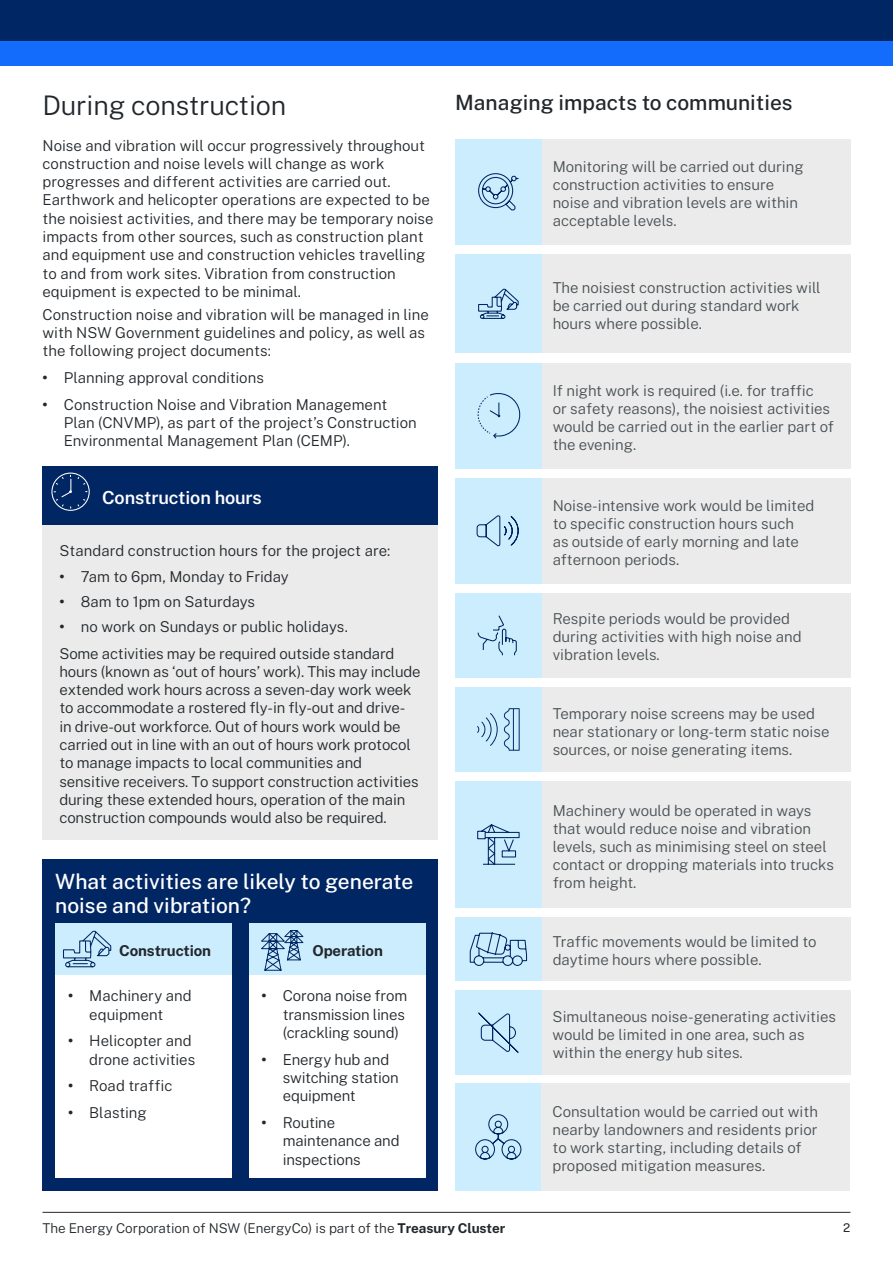
<style>
.page{position:relative;width:893px;height:1263px;background:#fff}
.page>*{position:absolute;margin:0;border:0;box-sizing:border-box;transform-origin:0 0}
.t1{font:300 27px "Public Sans";letter-spacing:-.005em;color:#22272b}
.t2{font:500 21px/24px "Public Sans";color:#fff}
.t3{font:500 21px "Public Sans";color:#22272b}
.t4{font:600 18px "Public Sans";letter-spacing:-.005em;color:#fff}
.t5{font:300 15px/18.3px "Public Sans";color:#22272b}
.t6{font:300 15px/18px "Public Sans";color:#495054}
.t7{font:700 15px "Public Sans";letter-spacing:-.005em;color:#22272b}
.t8{font:300 13.5px "Public Sans";color:#22272b}
.t9{font:12px "Public Sans";color:#22272b}
.s1{font-weight:700}
</style>
<div class="page">
<div style="left:0;top:0;width:893px;height:41px;background:#002664"></div>
<div style="left:0;top:41px;width:893px;height:25px;background:#146cfd"></div>
<div style="left:455px;top:139px;width:87px;height:105px;background:#cbedfd"></div>
<div style="left:542px;top:139px;width:308px;height:105px;background:#ebebeb"></div>
<div style="left:455px;top:254px;width:87px;height:99px;background:#cbedfd"></div>
<div style="left:542px;top:254px;width:308px;height:99px;background:#ebebeb"></div>
<div style="left:455px;top:363px;width:87px;height:105px;background:#cbedfd"></div>
<div style="left:542px;top:363px;width:308px;height:105px;background:#ebebeb"></div>
<div style="left:455px;top:478px;width:87px;height:105px;background:#cbedfd"></div>
<div style="left:542px;top:478px;width:308px;height:105px;background:#ebebeb"></div>
<div style="left:455px;top:593px;width:87px;height:84px;background:#cbedfd"></div>
<div style="left:542px;top:593px;width:308px;height:84px;background:#ebebeb"></div>
<div style="left:455px;top:687px;width:87px;height:84px;background:#cbedfd"></div>
<div style="left:542px;top:687px;width:308px;height:84px;background:#ebebeb"></div>
<div style="left:455px;top:781px;width:87px;height:126px;background:#cbedfd"></div>
<div style="left:542px;top:781px;width:308px;height:126px;background:#ebebeb"></div>
<div style="left:43px;top:524px;width:395px;height:316px;background:#ebebeb"></div>
<div style="left:43px;top:466px;width:395px;height:58px;background:#002664"></div>
<svg style="left:51px;top:472px;width:39px;height:39px"></svg>
<div style="left:455px;top:917px;width:87px;height:64px;background:#cbedfd"></div>
<div style="left:542px;top:917px;width:308px;height:64px;background:#ebebeb"></div>
<div style="left:455px;top:990px;width:87px;height:85px;background:#cbedfd"></div>
<div style="left:542px;top:990px;width:308px;height:85px;background:#ebebeb"></div>
<div style="left:455px;top:1083px;width:86px;height:107px;background:#cbedfd"></div>
<div style="left:541px;top:1083px;width:309px;height:107px;background:#ebebeb"></div>
<div style="left:43px;top:859px;width:395px;height:331px;background:#002664"></div>
<div style="left:55px;top:974px;width:177px;height:203px;background:#fff"></div>
<div style="left:249px;top:974px;width:176px;height:203px;background:#fff"></div>
<div style="left:249px;top:923px;width:176px;height:51px;background:#cbedfd"></div>
<div style="left:55px;top:923px;width:177px;height:51px;background:#cbedfd"></div>
<svg style="left:63px;top:930px;width:49px;height:38px"></svg>
<hr style="left:43px;top:1212px;width:807px;height:1px;background:#22272b">
<svg style="left:478px;top:173px;width:41px;height:38px"></svg>
<svg style="left:478px;top:288px;width:41px;height:31px"></svg>
<svg style="left:477px;top:393px;width:44px;height:46px"></svg>
<svg style="left:476px;top:515px;width:43px;height:32px"></svg>
<svg style="left:477px;top:615px;width:40px;height:41px"></svg>
<svg style="left:504px;top:708px;width:16px;height:43px"></svg>
<svg style="left:477px;top:713px;width:21px;height:33px"></svg>
<svg style="left:477px;top:824px;width:43px;height:41px"></svg>
<svg style="left:469px;top:932px;width:59px;height:34px"></svg>
<svg style="left:478px;top:1012px;width:41px;height:41px"></svg>
<svg style="left:475px;top:1114px;width:47px;height:46px"></svg>
<svg style="left:261px;top:930px;width:43px;height:41px"></svg>
<h2 class="t1" style="left:43px;top:86px;width:245px">During construction</h2>
<p class="t5" style="left:43px;top:135px;width:393px">Noise and vibration will occur progressively throughout construction and noise levels will change as work progresses and different activities are carried out.<br>Earthwork and helicopter operations are expected to be the noisiest activities, and there may be temporary noise impacts from other sources, such as construction plant and equipment use and construction vehicles travelling to and from work sites. Vibration from construction equipment is expected to be minimal.</p>
<p class="t5" style="left:43px;top:304px;width:388px">Construction noise and vibration will be managed in line with NSW Government guidelines and policy, as well as the following project documents:</p>
<p class="t5" style="left:43px;top:367px;width:223px"><span class="s1">•</span> Planning approval conditions</p>
<p class="t5" style="left:64px;top:394px;width:355px;text-indent:-21px"><span class="s1">•</span> Construction Noise and Vibration Management<br>Plan (CNVMP), as part of the project’s Construction<br>Environmental Management Plan (CEMP).</p>
<p class="t4" style="left:102px;top:484px;width:161px">Construction hours</p>
<p class="t5" style="left:60px;top:540px;width:332px">Standard construction hours for the project are:</p>
<p class="t5" style="left:60px;top:567px;width:231px"><span class="s1">•</span> 7am to 6pm, Monday to Friday</p>
<p class="t5" style="left:60px;top:592px;width:197px"><span class="s1">•</span> 8am to 1pm on Saturdays</p>
<p class="t5" style="left:60px;top:616px;width:290px"><span class="s1">•</span> no work on Sundays or public holidays.</p>
<p class="t5" style="left:60px;top:643px;width:362px">Some activities may be required outside standard hours (known as ‘out of hours’ work). This may include extended work hours across a seven-day work week to accommodate a rostered fly-in fly-out and drive&shy;in drive-out workforce. Out of hours work would be carried out in line with an out of hours work protocol to manage impacts to local communities and sensitive receivers. To support construction activities during these extended hours, operation of the main construction compounds would also be required.</p>
<p class="t2" style="left:55px;top:868px;width:360px">What activities are likely to generate noise and vibration?</p>
<p class="t7" style="left:119px;top:939px;width:94px">Construction</p>
<p class="t5" style="left:68px;top:986px;width:125px;text-align:center"><span class="s1">•</span> Machinery and equipment</p>
<p class="t5" style="left:68px;top:1031px;width:129px;text-align:right"><span class="s1">•</span> Helicopter and drone activities</p>
<p class="t5" style="left:68px;top:1076px;width:106px"><span class="s1">•</span> Road traffic</p>
<p class="t5" style="left:68px;top:1103px;width:80px"><span class="s1">•</span> Blasting</p>
<p class="t7" style="left:313px;top:939px;width:72px">Operation</p>
<p class="t5" style="left:283px;top:986px;width:126px;text-indent:-21px"><span class="s1">•</span> Corona noise from transmission lines (crackling sound)</p>
<p class="t5" style="left:283px;top:1049px;width:117px;text-indent:-21px"><span class="s1">•</span> Energy hub and switching station equipment</p>
<p class="t5" style="left:283px;top:1112px;width:118px;text-indent:-21px"><span class="s1">•</span> Routine maintenance and inspections</p>
<h3 class="t3" style="left:455px;top:87px;width:339px">Managing impacts to communities</h3>
<p class="t6" style="left:553px;top:157px;width:252px">Monitoring will be carried out during construction activities to ensure noise and vibration levels are within acceptable levels.</p>
<p class="t6" style="left:553px;top:278px;width:269px">The noisiest construction activities will be carried out during standard work hours where possible.</p>
<p class="t6" style="left:553px;top:380px;width:283px">If night work is required (i.e. for traffic<br>or safety reasons), the noisiest activities would be carried out in the earlier part of the evening.</p>
<p class="t6" style="left:553px;top:495px;width:263px">Noise-intensive work would be limited to specific construction hours such<br>as outside of early morning and late afternoon periods.</p>
<p class="t6" style="left:553px;top:609px;width:250px">Respite periods would be provided during activities with high noise and vibration levels.</p>
<p class="t6" style="left:553px;top:703px;width:278px">Temporary noise screens may be used near stationary or long-term static noise sources, or noise generating items.</p>
<p class="t6" style="left:553px;top:800px;width:283px">Machinery would be operated in ways that would reduce noise and vibration levels, such as minimising steel on steel contact or dropping materials into trucks from height.</p>
<p class="t6" style="left:553px;top:932px;width:265px">Traffic movements would be limited to daytime hours where possible.</p>
<p class="t6" style="left:553px;top:1006px;width:285px">Simultaneous noise-generating activities would be limited in one area, such as within the energy hub sites.</p>
<p class="t6" style="left:553px;top:1101px;width:267px">Consultation would be carried out with nearby landowners and residents prior to work starting, including details of proposed mitigation measures.</p>
<p class="t8" style="left:43px;top:1218px;width:464px">The Energy Corporation of NSW (EnergyCo) is part of the <span class="s1">Treasury Cluster</span></p>
<p class="t9" style="left:843px;top:1219px;width:9px">2</p>
</div>
